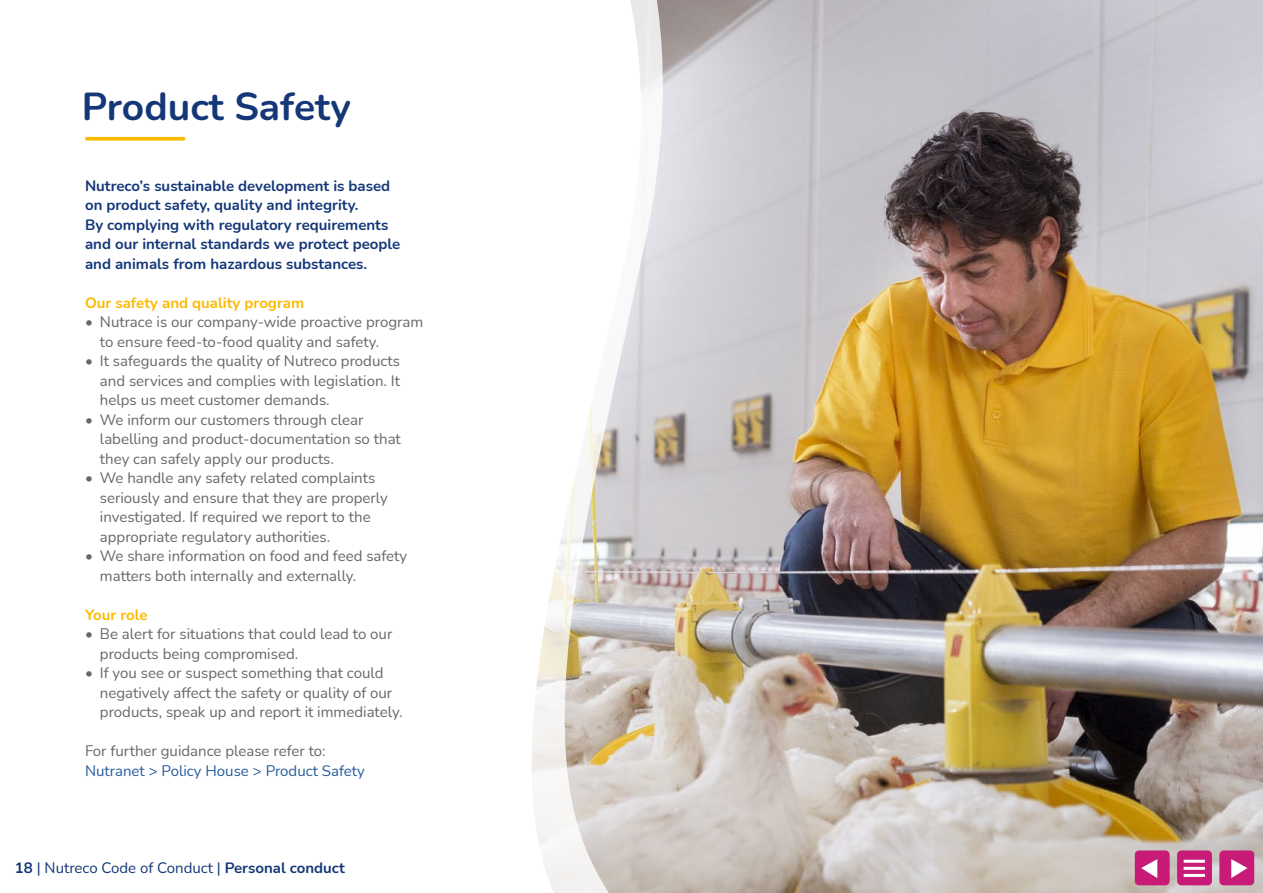
<style>
.page{position:relative;width:1263px;height:893px;background:#fff}
.page>*{position:absolute;margin:0;border:0;box-sizing:border-box;transform-origin:0 0}
.t1{font:700 39px "Nunito";color:#143778}
.t2{font:15px/19.5px "Nunito";color:#696665}
.t3{font:700 15px/19.5px "Nunito";color:#143778}
.t4{font:15px "Nunito";color:#143778}
.t5{font:700 15px "Nunito";color:#fbba00}
.t6{font:15px "Nunito";color:#275b9b}
.s1{font-weight:700}
</style>
<div class="page">
<img style="left:665px;top:0;width:598px;height:893px">
<svg style="left:642px;top:0;width:23px;height:893px;background:#d8d3d3"></svg>
<svg style="left:85px;top:0;width:557px;height:893px"></svg>
<svg style="left:87px;top:137px;width:97px;height:4px"></svg>
<svg style="left:1190px;top:850px;width:22px;height:36px"></svg>
<div style="left:1134px;top:850px;width:56px;height:43px;background:#000;opacity:.75"></div>
<svg style="left:1132px;top:848px;width:39px;height:41px;background:#cd5a94"></svg>
<div style="left:1219px;top:850px;width:44px;height:43px;background:#000;opacity:.75"></div>
<svg style="left:1217px;top:848px;width:39px;height:41px;background:#cd5b96"></svg>
<h1 class="t1" style="left:82px;top:79px;width:270px">Product Safety</h1>
<p class="t3" style="left:85px;top:175px;width:317px">Nutreco’s sustainable development is based on product safety, quality and integrity.<br>By complying with regulatory requirements and our internal standards we protect people and animals from hazardous substances.</p>
<p class="t5" style="left:85px;top:292px;width:221px">Our safety and quality program</p>
<p class="t2" style="left:100px;top:311px;width:325px;text-indent:-15px">• Nutrace is our company-wide proactive program to ensure feed-to-food quality and safety.</p>
<p class="t2" style="left:100px;top:350px;width:302px;text-align:justify;text-indent:-15px">• It safeguards the quality of Nutreco products and services and complies with legislation. It helps us meet customer demands.</p>
<p class="t2" style="left:100px;top:409px;width:302px;text-indent:-15px">• We inform our customers through clear labelling and product-documentation so that they can safely apply our products.</p>
<p class="t2" style="left:100px;top:467px;width:289px;text-indent:-15px">• We handle any safety related complaints seriously and ensure that they are properly investigated. If required we report to the appropriate regulatory authorities.</p>
<p class="t2" style="left:100px;top:545px;width:309px;text-indent:-15px">• We share information on food and feed safety matters both internally and externally.</p>
<p class="t5" style="left:85px;top:604px;width:64px">Your role</p>
<p class="t2" style="left:100px;top:623px;width:294px;text-indent:-15px">• Be alert for situations that could lead to our products being compromised.</p>
<p class="t2" style="left:100px;top:662px;width:304px;text-indent:-15px">• If you see or suspect something that could negatively affect the safety or quality of our products, speak up and report it immediately.</p>
<p class="t2" style="left:85px;top:740px;width:242px">For further guidance please refer to:</p>
<p class="t6" style="left:85px;top:760px;width:281px">Nutranet &gt; Policy House &gt; Product Safety</p>
<p class="t4" style="left:15px;top:857px;width:331px"><span class="s1">18</span> | Nutreco Code of Conduct | <span class="s1">Personal conduct</span></p>
</div>
